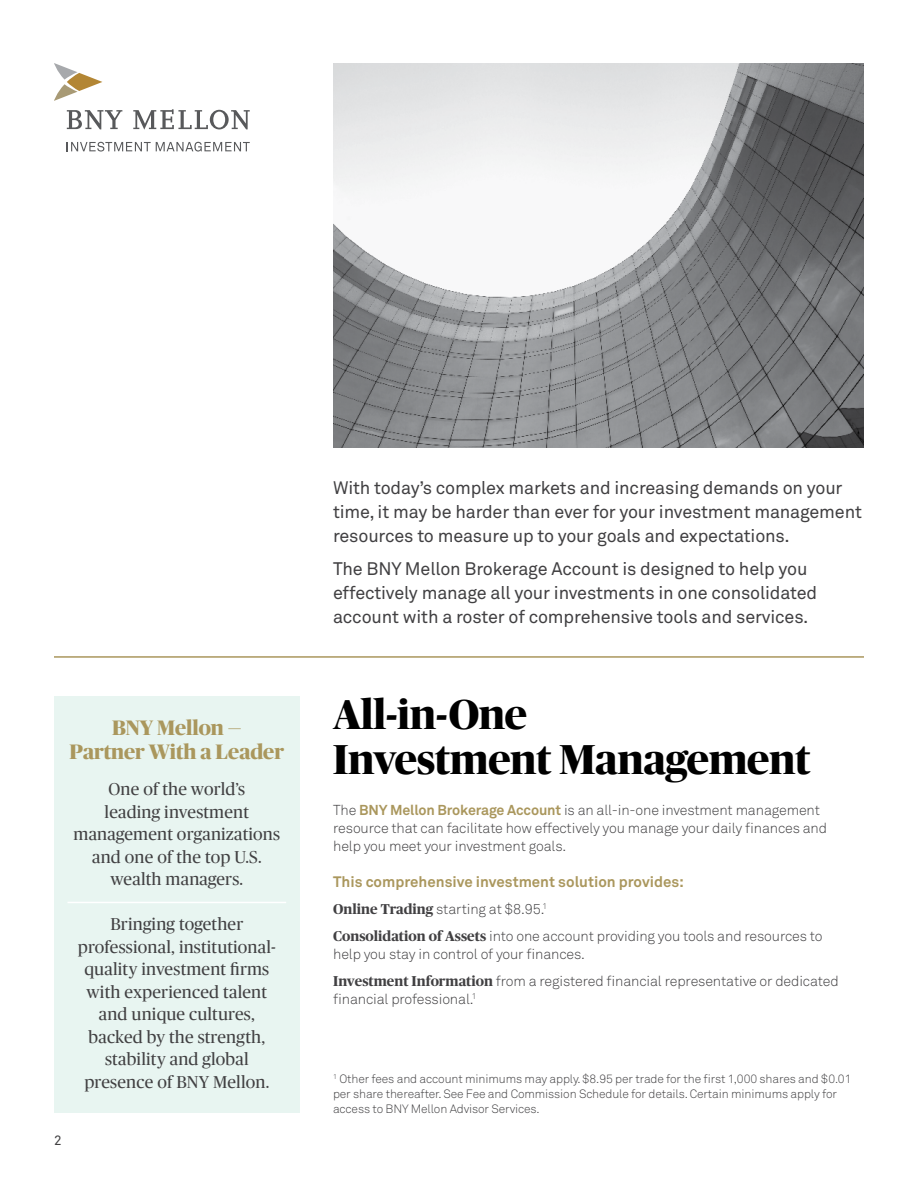
<style>
.page{position:relative;width:918px;height:1188px;background:#fff}
.page>*{position:absolute;margin:0;border:0;box-sizing:border-box;transform-origin:0 0}
.t1{font:700 42px/45px "Publico Pro";color:#000}
.t2{font:700 21px/24px "Publico Pro";color:#aa975d;text-align:center}
.t3{font:18px/24px "Akkurat Pro";letter-spacing:-.01em;color:#414042}
.t4{font:17.25px/22.5px "Publico Pro";letter-spacing:.01em;color:#414042;text-align:center}
.t5{font:700 15px "Akkurat Pro";color:#aa975d}
.t6{font:14.25px/18px "Akkurat Light Pro";letter-spacing:-.01em;color:#414042}
.t7{font:13.5px "Akkurat Pro";color:#414042}
.t8{font:12px/15px "Akkurat Light Pro";letter-spacing:-.01em;color:#414042}
.s1{font-family:"Akkurat Pro";font-weight:700;color:#aa975d}
.s2{font-family:"Publico Headline";font-weight:700}
</style>
<div class="page">
<div style="left:54px;top:696px;width:246px;height:417px;background:#e8f5f1"></div>
<hr style="left:68px;top:902px;width:218px;height:1px;background:#fff">
<hr style="left:54px;top:656px;width:810px;height:2px;background:#aa975d">
<img style="left:333px;top:63px;width:531px;height:385px">
<svg style="left:54px;top:63px;width:48px;height:38px"></svg>
<svg style="left:67px;top:110px;width:55px;height:19px"></svg>
<svg style="left:133px;top:109px;width:117px;height:21px"></svg>
<svg style="left:67px;top:142px;width:183px;height:10px"></svg>
<h2 class="t2" style="left:70px;top:715px;width:216px">BNY Mellon —<br>Partner With a Leader</h2>
<p class="t4" style="left:74px;top:777px;width:208px">One of the world’s<br>leading investment management organizations and one of the top U.S. wealth managers.</p>
<p class="t4" style="left:78px;top:912px;width:200px">Bringing together professional, institutional&shy;quality investment firms with experienced talent and unique cultures, backed by the strength, stability and global presence of BNY Mellon.</p>
<p class="t7" style="left:54px;top:1132px;width:9px">2</p>
<p class="t3" style="left:333px;top:476px;width:530px">With today’s complex markets and increasing demands on your time, it may be harder than ever for your investment management resources to measure up to your goals and expectations.</p>
<p class="t3" style="left:333px;top:557px;width:486px">The BNY Mellon Brokerage Account is designed to help you effectively manage all your investments in one consolidated account with a roster of comprehensive tools and services.</p>
<h1 class="t1" style="left:333px;top:689px;width:479px">All-in-One<br>Investment Management</h1>
<p class="t6" style="left:333px;top:801px;width:495px">The <span class="s1">BNY Mellon Brokerage Account</span> is an all-in-one investment management resource that can facilitate how effectively you manage your daily finances and help you meet your investment goals.</p>
<p class="t5" style="left:333px;top:872px;width:352px">This comprehensive investment solution provides:</p>
<p class="t6" style="left:333px;top:895px;width:491px;line-height:27px"><span class="s2">Online Trading</span> starting at $8.95.<sup>1<br></sup><span class="s2">Consolidation of Assets</span> into one account providing you tools and resources to</p>
<p class="t6" style="left:333px;top:940px;width:507px;line-height:27px">help you stay in control of your finances.<br><span class="s2">Investment Information</span> from a registered financial representative or dedicated</p>
<p class="t6" style="left:333px;top:990px;width:145px">financial professional.<sup>1</sup></p>
<p class="t8" style="left:333px;top:1072px;width:520px"><sup>1</sup> Other fees and account minimums may apply. $8.95 per trade for the first 1,000 shares and $0.01 per share thereafter. See Fee and Commission Schedule for details. Certain minimums apply for access to BNY Mellon Advisor Services.</p>
</div>
